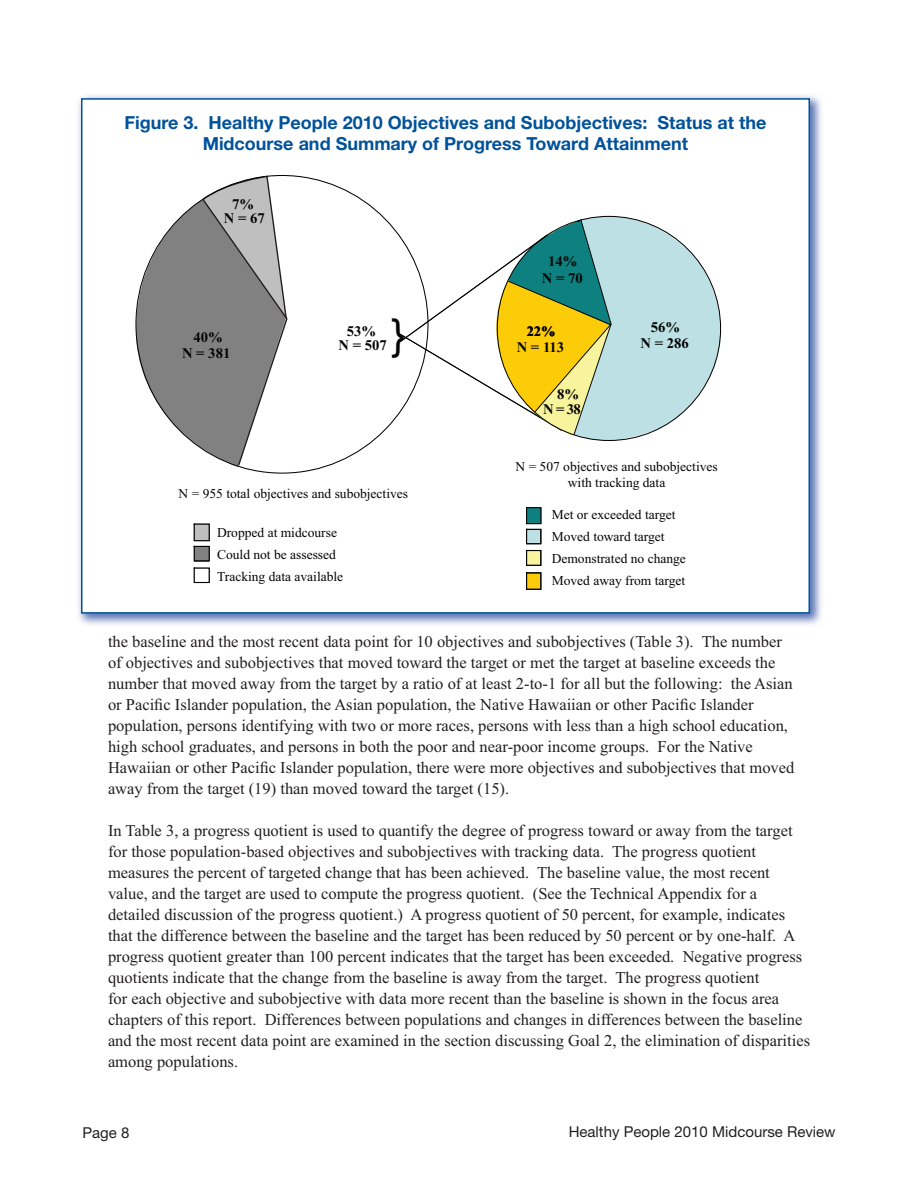
<style>
.page{position:relative;width:918px;height:1188px;background:#fff}
.page>*{position:absolute;margin:0;border:0;box-sizing:border-box;transform-origin:0 0}
.t1{font:42.15px "Arial";color:#050504}
.t2{font:700 18px/21.6px "Helvetica Neue LT Std";color:#01529a;text-align:center}
.t3{font:16.5px/21px "Times New Roman";color:#231f20}
.t4{font:15px "Helvetica Neue LT Std";color:#231f20}
.t5{font:700 14.7px/16.8px "Times New Roman";color:#050504;text-align:center}
.t6{font:700 14.1px "Times New Roman";color:#050504}
.t7{font:13.5px/22px "Times New Roman";color:#050504}
</style>
<div class="page">
<img style="left:78px;top:95px;width:744px;height:530px">
<div style="left:82px;top:99px;width:727px;height:514px;background:#fff"></div>
<div style="left:527px;top:551px;width:14px;height:14px;background:#f8f49d"></div>
<svg style="left:137px;top:176px;width:151px;height:291px"></svg>
<div style="left:194px;top:568px;width:15px;height:17px;background:#efefef"></div>
<div style="left:527px;top:530px;width:14px;height:14px;background:#bce0e4"></div>
<div style="left:527px;top:573px;width:14px;height:16px;background:#fdcc09"></div>
<div style="left:194px;top:525px;width:15px;height:16px;background:#c0bfbf"></div>
<div style="left:194px;top:524px;width:16px;height:17px;border:1px solid #050504"></div>
<div style="left:194px;top:546px;width:15px;height:15px;background:#808180"></div>
<div style="left:194px;top:546px;width:16px;height:15px;border:1px solid #050504"></div>
<div style="left:194px;top:568px;width:15px;height:15px;background:#fff"></div>
<div style="left:194px;top:568px;width:16px;height:15px;border:1px solid #050504"></div>
<div style="left:527px;top:507px;width:14px;height:17px;background:#0e8080"></div>
<div style="left:526px;top:507px;width:15px;height:17px;border:1px solid #050504"></div>
<div style="left:526px;top:529px;width:15px;height:15px;border:1px solid #050504"></div>
<div style="left:526px;top:550px;width:15px;height:16px;border:1px solid #050504"></div>
<div style="left:526px;top:572px;width:15px;height:18px;border:1px solid #050504"></div>
<svg style="left:399px;top:215px;width:322px;height:225px"></svg>
<p class="t2" style="left:125px;top:114px;width:643px">Figure 3. Healthy People 2010 Objectives and Subobjectives: Status at the<br>Midcourse and Summary of Progress Toward Attainment</p>
<p class="t5" style="left:232px;top:197px;width:24px">7%</p>
<p class="t5" style="left:224px;top:211px;width:43px">N = 67</p>
<p class="t5" style="left:193px;top:330px;width:31px">40%</p>
<p class="t5" style="left:182px;top:346px;width:50px">N = 381</p>
<p class="t5" style="left:542px;top:255px;width:43px">14%<br>N = 70</p>
<h1 class="t1" style="left:391px;top:310px;width:16px">}</h1>
<p class="t5" style="left:651px;top:320px;width:31px">56%</p>
<p class="t5" style="left:347px;top:324px;width:31px">53%</p>
<p class="t6" style="left:527px;top:326px;width:30px">22%</p>
<p class="t5" style="left:526px;top:324px;width:31px">22%</p>
<p class="t5" style="left:517px;top:341px;width:49px">N = 113</p>
<p class="t5" style="left:641px;top:337px;width:50px">N = 286</p>
<p class="t5" style="left:338px;top:338px;width:50px">N = 507</p>
<p class="t5" style="left:557px;top:387px;width:24px">8%</p>
<p class="t5" style="left:543px;top:402px;width:39px">N = 38</p>
<p class="t7" style="left:179px;top:484px;width:231px">N = 955 total objectives and subobjectives</p>
<p class="t7" style="left:217px;top:523px;width:128px">Dropped at midcourse<br>Could not be assessed<br>Tracking data available</p>
<p class="t7" style="left:516px;top:459px;width:204px;line-height:16.2px;text-align:center">N = 507 objectives and subobjectives with tracking data</p>
<p class="t7" style="left:552px;top:504px;width:136px">Met or exceeded target<br>Moved toward target<br>Demonstrated no change<br>Moved away from target</p>
<p class="t3" style="left:108px;top:633px;width:688px">the baseline and the most recent data point for 10 objectives and subobjectives (Table 3). The number of objectives and subobjectives that moved toward the target or met the target at baseline exceeds the number that moved away from the target by a ratio of at least 2-to-1 for all but the following: the Asian or Pacific Islander population, the Asian population, the Native Hawaiian or other Pacific Islander population, persons identifying with two or more races, persons with less than a high school education, high school graduates, and persons in both the poor and near-poor income groups. For the Native Hawaiian or other Pacific Islander population, there were more objectives and subobjectives that moved away from the target (19) than moved toward the target (15).</p>
<p class="t3" style="left:108px;top:822px;width:704px">In Table 3, a progress quotient is used to quantify the degree of progress toward or away from the target for those population-based objectives and subobjectives with tracking data. The progress quotient measures the percent of targeted change that has been achieved. The baseline value, the most recent value, and the target are used to compute the progress quotient. (See the Technical Appendix for a detailed discussion of the progress quotient.) A progress quotient of 50 percent, for example, indicates that the difference between the baseline and the target has been reduced by 50 percent or by one-half. A progress quotient greater than 100 percent indicates that the target has been exceeded. Negative progress quotients indicate that the change from the baseline is away from the target. The progress quotient<br>for each objective and subobjective with data more recent than the baseline is shown in the focus area chapters of this report. Differences between populations and changes in differences between the baseline and the most recent data point are examined in the section discussing Goal 2, the elimination of disparities among populations.</p>
<p class="t4" style="left:82px;top:1128px;width:48px">Page 8</p>
<p class="t4" style="left:569px;top:1126px;width:268px">Healthy People 2010 Midcourse Review</p>
</div>
